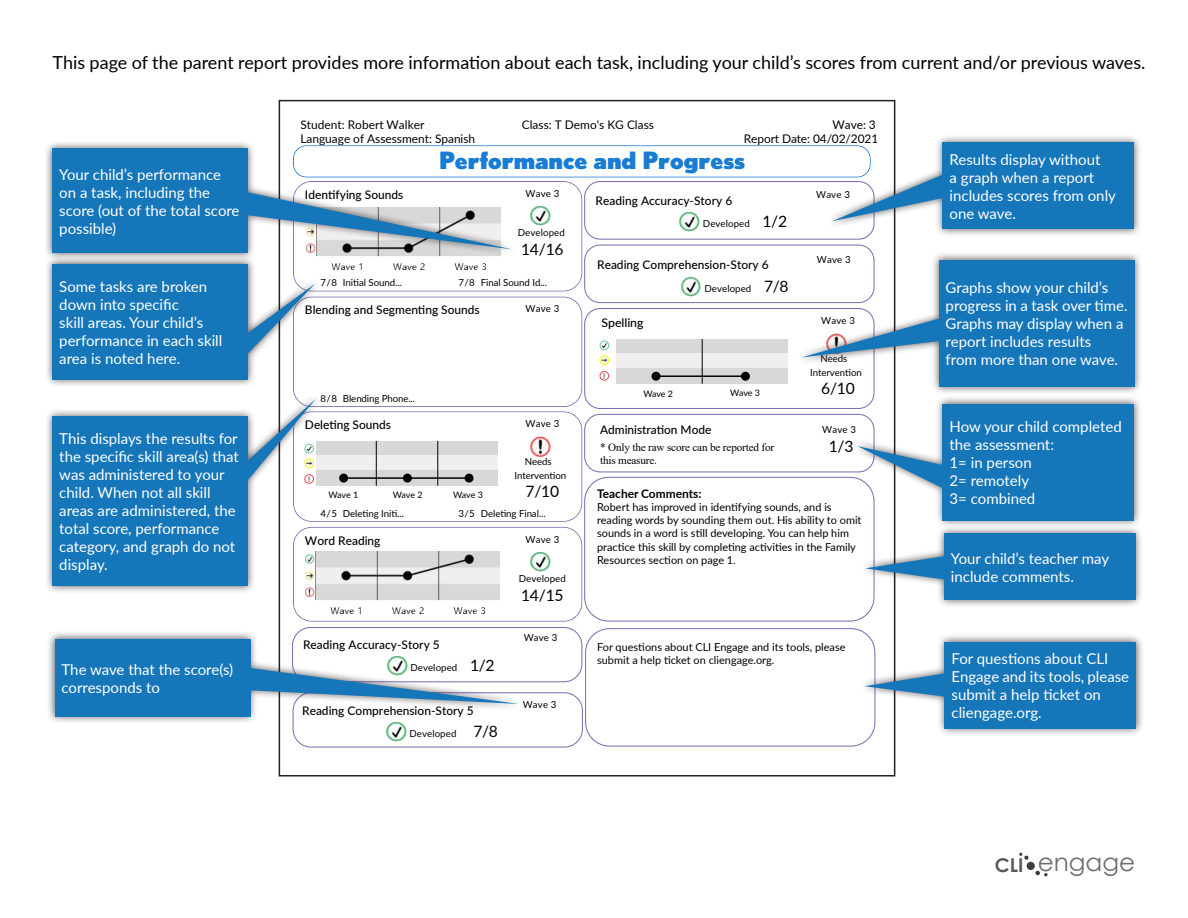
<style>
.page{position:relative;width:1188px;height:918px;background:#fff}
.page>*{position:absolute;margin:0;border:0;box-sizing:border-box;transform-origin:0 0}
.t1{font:24.75px "Century Gothic";color:#6c6d70}
.t2{font:900 23.85px "Nobel";letter-spacing:-.005em;color:#177cd4}
.t3{font:18px "Lato";color:#000}
.t4{font:15.6px "Lato";letter-spacing:-.015em;color:#000}
.t5{font:15px/18px "Lato";color:#fff}
.t6{font:500 11.85px "Lato";color:#000}
.t7{font:11.85px "Lato";color:#000}
.t8{font:700 11.85px "Lato";color:#000}
.t9{font:11.25px/13.4px "Times New Roman";letter-spacing:-.015em;color:#000}
.t10{font:10.95px/13px "Lato";color:#000}
.t11{font:9.75px "Lato";letter-spacing:.01em;color:#000}
.t12{font:9.75px/13.4px "Lato";letter-spacing:-.01em;color:#000;text-align:center}
.t13{font:9px "Lato";letter-spacing:-.015em;color:#000}
.t14{font:8.1px "Bahnschrift";color:#000}
.s1{font-size:15.6px}
.s2{font-weight:700;font-size:19.05px;color:#57585a}
</style>
<div class="page">
<img style="left:386px;top:725px;width:20px;height:17px">
<div style="left:293px;top:692px;width:290px;height:55px;border:1px solid #7a69af;border-radius:18px"></div>
<div style="left:292px;top:627px;width:290px;height:55px;border:1px solid #7a69af;border-radius:18px"></div>
<div style="left:585px;top:628px;width:290px;height:118px;border:1px solid #7a69af;border-radius:24px"></div>
<div style="left:826px;top:135px;width:316px;height:102px;background:#231f20;opacity:.75"></div>
<div style="left:943px;top:143px;width:191px;height:86px;background:#1576ba"></div>
<div style="left:796px;top:251px;width:346px;height:144px;background:#231f20;opacity:.75"></div>
<div style="left:939px;top:260px;width:195px;height:126px;background:#1576ba"></div>
<div style="left:44px;top:140px;width:474px;height:122px;background:#231f20;opacity:.75"></div>
<div style="left:53px;top:148px;width:195px;height:105px;background:#1576ba"></div>
<div style="left:851px;top:396px;width:291px;height:133px;background:#231f20;opacity:.75"></div>
<div style="left:943px;top:404px;width:191px;height:116px;background:#1576ba"></div>
<div style="left:859px;top:525px;width:285px;height:83px;background:#231f20;opacity:.75"></div>
<div style="left:944px;top:534px;width:191px;height:66px;background:#1576ba"></div>
<div style="left:858px;top:634px;width:286px;height:102px;background:#231f20;opacity:.75"></div>
<div style="left:945px;top:642px;width:191px;height:86px;background:#1576ba"></div>
<svg style="left:865px;top:673px;width:80px;height:24px"></svg>
<div style="left:47px;top:631px;width:478px;height:94px;background:#231f20;opacity:.75"></div>
<svg style="left:250px;top:666px;width:269px;height:38px"></svg>
<div style="left:55px;top:639px;width:195px;height:78px;background:#1576ba"></div>
<svg style="left:1019px;top:853px;width:29px;height:24px"></svg>
<div style="left:44px;top:392px;width:279px;height:202px;background:#231f20;opacity:.75"></div>
<div style="left:53px;top:416px;width:195px;height:170px;background:#1576ba"></div>
<div style="left:44px;top:256px;width:278px;height:131px;background:#231f20;opacity:.75"></div>
<div style="left:53px;top:264px;width:195px;height:115px;background:#1576ba"></div>
<svg style="left:233px;top:145px;width:714px;height:477px"></svg>
<p class="t3" style="left:53px;top:49px;width:1094px">This page of the parent report provides more information about each task, including your child’s scores from current and/or previous waves.</p>
<p class="t5" style="left:59px;top:165px;width:182px">Your child’s performance on a task, including the score (out of the total score possible)</p>
<p class="t5" style="left:59px;top:276px;width:165px">Some tasks are broken down into specific<br>skill areas. Your child’s performance in each skill area is noted here.</p>
<p class="t5" style="left:59px;top:429px;width:181px">This displays the results for the specific skill area(s) that was administered to your child. When not all skill areas are administered, the total score, performance category, and graph do not display.</p>
<p class="t5" style="left:62px;top:660px;width:173px">The wave that the score(s) corresponds to</p>
<p class="t7" style="left:301px;top:116px;width:125px">Student: Robert Walker</p>
<p class="t7" style="left:522px;top:116px;width:134px">Class: T Demo's KG Class</p>
<p class="t7" style="left:833px;top:116px;width:45px">Wave: 3</p>
<p class="t7" style="left:301px;top:130px;width:176px">Language of Assessment: Spanish</p>
<p class="t7" style="left:744px;top:130px;width:136px">Report Date: 04/02/2021</p>
<p class="t2" style="left:439px;top:146px;width:307px">Performance and Progress</p>
<p class="t6" style="left:305px;top:186px;width:100px">Identifying Sounds</p>
<p class="t11" style="left:526px;top:186px;width:35px">Wave 3</p>
<p class="t11" style="left:518px;top:226px;width:48px">Developed</p>
<p class="t4" style="left:521px;top:238px;width:44px">14/16</p>
<p class="t11" style="left:321px;top:276px;width:83px">7/8 Initial Sound...</p>
<p class="t11" style="left:459px;top:276px;width:90px">7/8 Final Sound Id...</p>
<p class="t6" style="left:305px;top:301px;width:176px">Blending and Segmenting Sounds</p>
<p class="t11" style="left:526px;top:301px;width:35px">Wave 3</p>
<p class="t11" style="left:816px;top:187px;width:35px">Wave 3</p>
<p class="t6" style="left:596px;top:192px;width:138px">Reading Accuracy-Story 6</p>
<p class="t11" style="left:703px;top:217px;width:86px">Developed <span class="s1">1/2</span></p>
<p class="t6" style="left:597px;top:256px;width:173px">Reading Comprehension-Story 6</p>
<p class="t11" style="left:817px;top:252px;width:35px">Wave 3</p>
<p class="t11" style="left:704px;top:282px;width:86px">Developed <span class="s1">7/8</span></p>
<p class="t6" style="left:601px;top:314px;width:44px">Spelling</p>
<p class="t11" style="left:821px;top:314px;width:35px">Wave 3</p>
<p class="t12" style="left:810px;top:352px;width:53px">Needs<br>Intervention</p>
<p class="t4" style="left:821px;top:378px;width:35px">6/10</p>
<p class="t6" style="left:600px;top:421px;width:113px">Administration Mode</p>
<p class="t9" style="left:600px;top:440px;width:176px">* Only the raw score can be reported for this measure.</p>
<p class="t14" style="left:603px;top:370px;width:4px">!</p>
<p class="t13" style="left:643px;top:387px;width:31px">Wave 2</p>
<p class="t13" style="left:730px;top:387px;width:31px">Wave 3</p>
<p class="t12" style="left:321px;top:391px;width:96px">8/8 Blending Phone...</p>
<p class="t6" style="left:305px;top:416px;width:88px">Deleting Sounds</p>
<p class="t11" style="left:526px;top:417px;width:35px">Wave 3</p>
<p class="t12" style="left:514px;top:454px;width:53px">Needs<br>Intervention</p>
<p class="t4" style="left:526px;top:480px;width:35px">7/10</p>
<p class="t12" style="left:321px;top:506px;width:85px">4/5 Deleting Initi...</p>
<p class="t12" style="left:459px;top:506px;width:89px">3/5 Deleting Final...</p>
<p class="t6" style="left:305px;top:532px;width:77px">Word Reading</p>
<p class="t11" style="left:526px;top:532px;width:35px">Wave 3</p>
<p class="t11" style="left:519px;top:572px;width:48px">Developed</p>
<p class="t4" style="left:521px;top:584px;width:44px">14/15</p>
<p class="t11" style="left:822px;top:423px;width:35px">Wave 3</p>
<p class="t4" style="left:829px;top:435px;width:26px">1/3</p>
<p class="t14" style="left:308px;top:473px;width:4px">!</p>
<p class="t8" style="left:597px;top:485px;width:106px">Teacher Comments:</p>
<p class="t10" style="left:597px;top:500px;width:266px">Robert has improved in identifying sounds, and is reading words by sounding them out. His ability to omit sounds in a word is still developing. You can help him practice this skill by completing activities in the Family Resources section on page 1.</p>
<p class="t13" style="left:328px;top:488px;width:31px">Wave 1</p>
<p class="t13" style="left:393px;top:489px;width:31px">Wave 2</p>
<p class="t13" style="left:453px;top:488px;width:31px">Wave 3</p>
<p class="t6" style="left:303px;top:636px;width:138px">Reading Accuracy-Story 5</p>
<p class="t11" style="left:410px;top:661px;width:86px">Developed <span class="s1">1/2</span></p>
<p class="t6" style="left:302px;top:702px;width:173px">Reading Comprehension-Story 5</p>
<p class="t11" style="left:409px;top:727px;width:90px">Developed <span class="s1">7/8</span></p>
<p class="t11" style="left:524px;top:631px;width:35px">Wave 3</p>
<p class="t11" style="left:523px;top:697px;width:35px">Wave 3</p>
<p class="t10" style="left:597px;top:640px;width:250px">For questions about CLI Engage and its tools, please submit a help ticket on cliengage.org.</p>
<p class="t5" style="left:950px;top:150px;width:168px">Results display without<br>a graph when a report includes scores from only one wave.</p>
<p class="t5" style="left:946px;top:278px;width:183px">Graphs show your child’s progress in a task over time.<br>Graphs may display when a report includes results</p>
<p class="t5" style="left:946px;top:350px;width:174px">from more than one wave.</p>
<p class="t5" style="left:950px;top:417px;width:174px">How your child completed the assessment:</p>
<p class="t5" style="left:950px;top:453px;width:84px">1= in person</p>
<p class="t5" style="left:950px;top:471px;width:81px">2= remotely</p>
<p class="t5" style="left:950px;top:489px;width:87px">3= combined</p>
<p class="t5" style="left:951px;top:549px;width:160px">Your child’s teacher may include comments.</p>
<p class="t5" style="left:952px;top:649px;width:179px">For questions about CLI<br>Engage and its tools, please submit a help ticket on cliengage.org.</p>
<p class="t1" style="left:995px;top:845px;width:142px"><span class="s2">CLI</span> engage</p>
</div>
